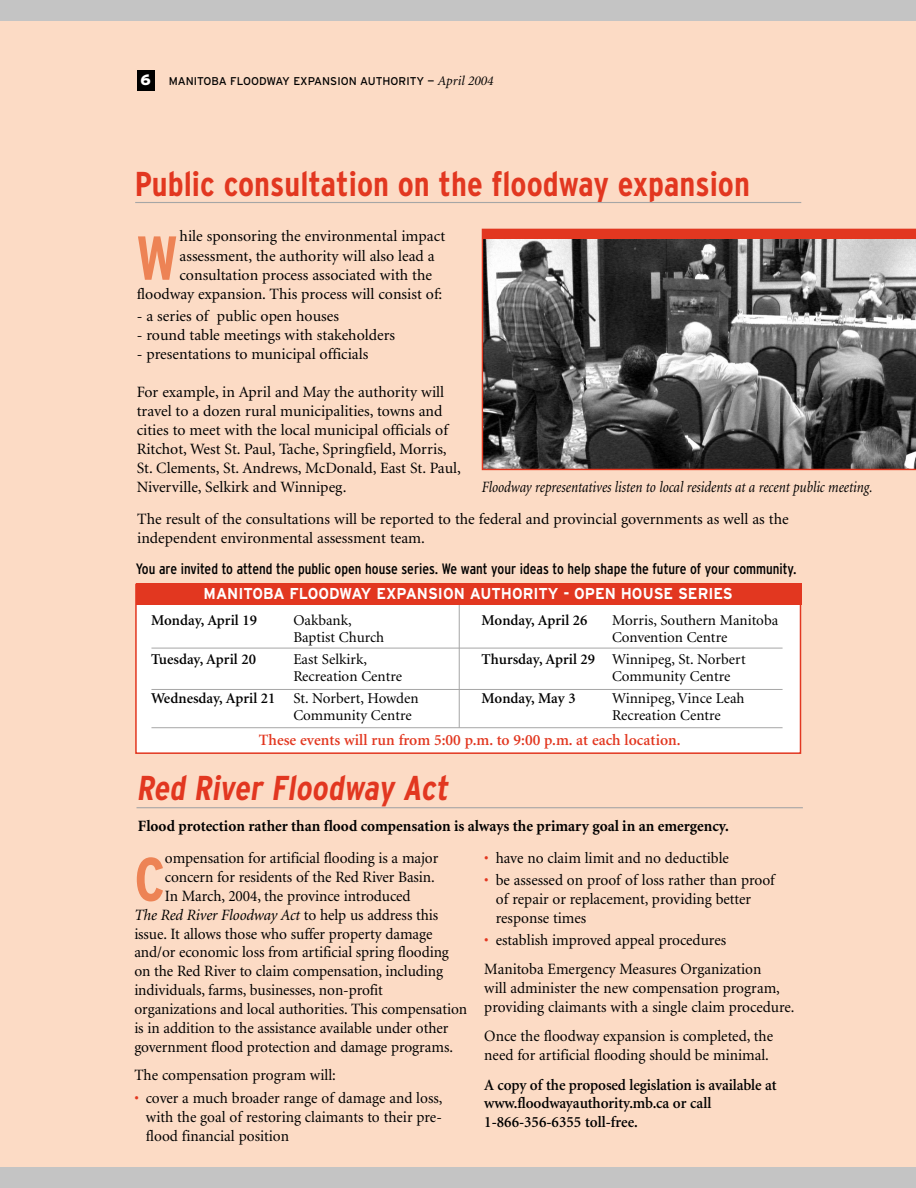
<style>
.page{position:relative;width:916px;height:1188px;background:#fff}
.page>*{position:absolute;margin:0;border:0;box-sizing:border-box;transform-origin:0 0}
.t1{font:700 condensed 61.95px "Interstate";color:#ed8355}
.t2{font:700 condensed 61.2px "Interstate";color:#ed8355}
.t3{font:700 condensed 34.5px "Interstate";color:#e23720}
.t4{font:15.75px/18.9px "Minion";color:#000}
.t5{font:600 15.75px/18.9px "Minion";letter-spacing:-.01em;color:#000}
.t6{font:700 15.75px "Minion";color:#000}
.t7{font:italic 15.75px "Minion";color:#000;scale:.86 1}
.t8{font:600 15.75px "Minion";color:#e23720}
.t9{font:700 15.75px "Interstate";color:#fff;scale:.95 1}
.t10{font:italic 15.75px "Minion";color:#000}
.t11{font:15px/16.5px "Minion";color:#000}
.t12{font:condensed 15px "Interstate";color:#000}
.t13{font:600 15px "Minion";color:#000}
.t14{font:11.25px "Interstate";color:#000}
.s1{font-weight:900;font-size:15px;color:#fff}
.s2{font-family:"Minion";font-style:italic;font-size:13.5px}
.s3{font-weight:600}
.s4{font-style:normal}
.s5{color:#e23720}
</style>
<div class="page">
<div style="left:0;top:0;width:916px;height:1168px;background:#fcdbc5"></div>
<svg style="left:482px;top:239px;width:425px;height:231px;background:#636161"></svg>
<div style="left:482px;top:229px;width:434px;height:10px;background:#e23720"></div>
<svg style="left:907px;top:228px;width:9px;height:243px;background:#7a7170"></svg>
<div style="left:137px;top:70px;width:17px;height:20px;background:#000"></div>
<div style="left:0;top:0;width:916px;height:21px;background:#c4c4c4"></div>
<div style="left:0;top:1167px;width:916px;height:21px;background:#c4c4c4"></div>
<hr style="left:137px;top:807px;width:666px;height:1px;background:#a6a6a6">
<hr style="left:135px;top:202px;width:666px;height:1px;background:#a6a6a6">
<div style="left:136px;top:584px;width:664px;height:169px;background:#fff"></div>
<div style="left:135px;top:584px;width:666px;height:170px;border:2px solid #e23720"></div>
<hr style="left:151px;top:648px;width:632px;height:1px;background:#a6a6a6">
<hr style="left:151px;top:689px;width:632px;height:1px;background:#a6a6a6">
<hr style="left:151px;top:727px;width:632px;height:1px;background:#a6a6a6">
<hr style="left:459px;top:604px;width:1px;height:124px;background:#a6a6a6">
<div style="left:136px;top:583px;width:665px;height:22px;background:#e23720"></div>
<p class="t14" style="left:140px;top:77px;width:354px"><span class="s1">6</span> MANITOBA FLOODWAY EXPANSION AUTHORITY — <span class="s2">April 2004</span></p>
<h3 class="t3" style="left:135px;top:171px;width:617px">Public consultation on the floodway expansion</h3>
<h1 class="t1" style="left:137px;top:235px;width:42px">W</h1>
<p class="t4" style="left:180px;top:228px;width:267px">hile sponsoring the environmental impact</p>
<p class="t4" style="left:180px;top:247px;width:257px">assessment, the authority will also lead a</p>
<p class="t4" style="left:180px;top:267px;width:254px">consultation process associated with the</p>
<p class="t4" style="left:137px;top:286px;width:307px">floodway expansion. This process will consist of:</p>
<p class="t4" style="left:137px;top:308px;width:204px">- a series of public open houses</p>
<p class="t4" style="left:137px;top:327px;width:260px">- round table meetings with stakeholders</p>
<p class="t4" style="left:137px;top:346px;width:233px">- presentations to municipal officials</p>
<p class="t4" style="left:137px;top:384px;width:326px">For example, in April and May the authority will travel to a dozen rural municipalities, towns and cities to meet with the local municipal officials of Ritchot, West St. Paul, Tache, Springfield, Morris, St. Clements, St. Andrews, McDonald, East St. Paul, Niverville, Selkirk and Winnipeg.</p>
<p class="t4" style="left:137px;top:511px;width:653px">The result of the consultations will be reported to the federal and provincial governments as well as the independent environmental assessment team.</p>
<p class="t12" style="left:136px;top:563px;width:662px">You are invited to attend the public open house series. We want your ideas to help shape the future of your community.</p>
<p class="t7" style="left:482px;top:481px;width:456px">Floodway representatives listen to local residents at a recent public meeting.</p>
<p class="t9" style="left:204px;top:588px;width:559px">MANITOBA FLOODWAY EXPANSION AUTHORITY - OPEN HOUSE SERIES</p>
<p class="t13" style="left:151px;top:615px;width:107px">Monday, April 19</p>
<p class="t11" style="left:293px;top:614px;width:92px">Oakbank,<br>Baptist Church</p>
<p class="t13" style="left:151px;top:654px;width:106px">Tuesday, April 20</p>
<p class="t11" style="left:293px;top:653px;width:110px">East Selkirk,<br>Recreation Centre</p>
<p class="t11" style="left:293px;top:692px;width:127px;text-indent:-142px"><span class="s3">Wednesday, April 21</span> St. Norbert, Howden<br>Community Centre</p>
<p class="t13" style="left:482px;top:615px;width:107px">Monday, April 26</p>
<p class="t11" style="left:612px;top:614px;width:168px">Morris, Southern Manitoba<br>Convention Centre</p>
<p class="t11" style="left:612px;top:653px;width:135px;text-indent:-130px"><span class="s3">Thursday, April 29</span> Winnipeg, St. Norbert<br>Community Centre</p>
<p class="t13" style="left:482px;top:693px;width:96px">Monday, May 3</p>
<p class="t11" style="left:612px;top:692px;width:134px">Winnipeg, Vince Leah<br>Recreation Centre</p>
<p class="t8" style="left:259px;top:734px;width:423px">These events will run from 5:00 p.m. to 9:00 p.m. at each location.</p>
<h3 class="t3" style="left:136px;top:775px;width:318px">Red River Floodway Act</h3>
<p class="t6" style="left:138px;top:819px;width:593px">Flood protection rather than flood compensation is always the primary goal in an emergency.</p>
<h2 class="t2" style="left:134px;top:857px;width:32px">C</h2>
<p class="t4" style="left:165px;top:850px;width:275px">ompensation for artificial flooding is a major</p>
<p class="t4" style="left:165px;top:869px;width:271px">concern for residents of the Red River Basin.</p>
<p class="t4" style="left:165px;top:888px;width:247px">In March, 2004, the province introduced</p>
<p class="t10" style="left:134px;top:909px;width:305px">The Red River Floodway Act <span class="s4">to help us address this</span></p>
<p class="t4" style="left:134px;top:925px;width:300px">issue. It allows those who suffer property damage</p>
<p class="t4" style="left:134px;top:944px;width:316px">and/or economic loss from artificial spring flooding</p>
<p class="t4" style="left:134px;top:963px;width:310px">on the Red River to claim compensation, including</p>
<p class="t4" style="left:134px;top:982px;width:250px">individuals, farms, businesses, non-profit</p>
<p class="t4" style="left:134px;top:1001px;width:334px">organizations and local authorities. This compensation</p>
<p class="t4" style="left:134px;top:1020px;width:315px">is in addition to the assistance available under other</p>
<p class="t4" style="left:134px;top:1039px;width:320px">government flood protection and damage programs.</p>
<p class="t4" style="left:134px;top:1067px;width:203px">The compensation program will:</p>
<p class="t4" style="left:146px;top:1090px;width:298px;text-align:justify;text-indent:-11px"><span class="s5">•</span> cover a much broader range of damage and loss, with the goal of restoring claimants to their pre&shy;flood financial position</p>
<p class="t4" style="left:484px;top:850px;width:246px"><span class="s5">•</span> have no claim limit and no deductible</p>
<p class="t4" style="left:496px;top:872px;width:281px;text-indent:-11px"><span class="s5">•</span> be assessed on proof of loss rather than proof of repair or replacement, providing better response times</p>
<p class="t4" style="left:484px;top:926px;width:279px;line-height:29.4px"><span class="s5">•</span> establish improved appeal procedures<br>Manitoba Emergency Measures Organization</p>
<p class="t4" style="left:484px;top:980px;width:312px">will administer the new compensation program, providing claimants with a single claim procedure.</p>
<p class="t4" style="left:484px;top:1028px;width:290px">Once the floodway expansion is completed, the need for artificial flooding should be minimal.</p>
<p class="t5" style="left:484px;top:1076px;width:294px">A copy of the proposed legislation is available at www.floodwayauthority.mb.ca or call<br>1-866-356-6355 toll-free.</p>
</div>
